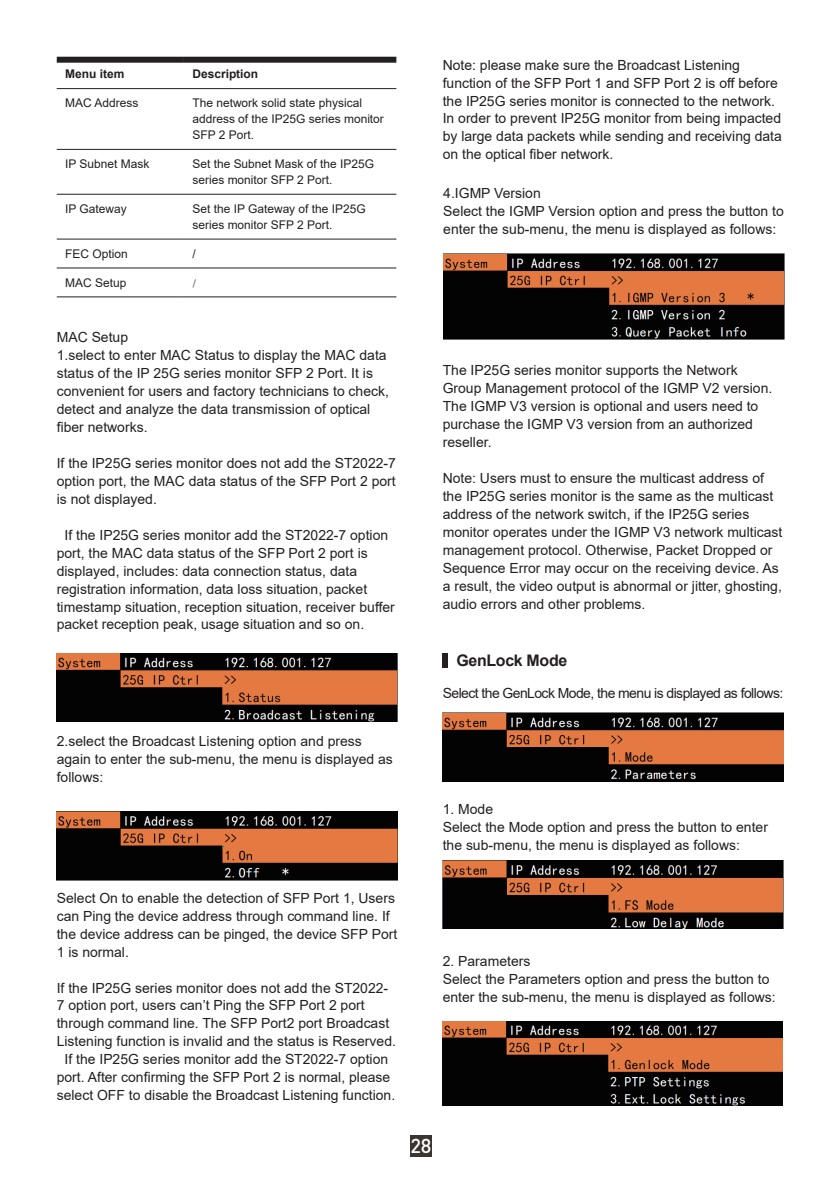
<style>
.page{position:relative;width:840px;height:1191px;background:#fff}
.page>*{position:absolute;margin:0;border:0;box-sizing:border-box;transform-origin:0 0}
.t1{font:500 20px "DIN Pro";color:#fff}
.t2{font:700 16px "Arial";letter-spacing:-.02em;color:#231f20}
.t3{font:14px/18px "Arial";color:#231f20}
.t4{font:14px "Arial";letter-spacing:-.04em;color:#231f20}
.t5{font:12px/16px "Arial";color:#231f20}
.t6{font:700 12px "Arial";color:#231f20}
.t7{font:300 12px "Adobe Song Std";color:#231f20}
</style>
<div class="page">
<div style="left:410px;top:1135px;width:21px;height:22px;background:#3b3532"></div>
<div style="left:57px;top:57px;width:127px;height:6px;background:#231f20"></div>
<div style="left:184px;top:57px;width:212px;height:6px;background:#231f20"></div>
<hr style="left:57px;top:88px;width:127px;height:1px;background:#231f20">
<hr style="left:184px;top:88px;width:212px;height:1px;background:#231f20">
<hr style="left:57px;top:149px;width:127px;height:1px;background:#231f20">
<hr style="left:184px;top:149px;width:212px;height:1px;background:#231f20">
<hr style="left:57px;top:194px;width:127px;height:1px;background:#231f20">
<hr style="left:184px;top:194px;width:212px;height:1px;background:#231f20">
<hr style="left:57px;top:238px;width:127px;height:1px;background:#231f20">
<hr style="left:184px;top:238px;width:212px;height:1px;background:#231f20">
<hr style="left:57px;top:267px;width:127px;height:1px;background:#231f20">
<hr style="left:184px;top:267px;width:212px;height:1px;background:#231f20">
<hr style="left:57px;top:296px;width:127px;height:1px;background:#231f20">
<hr style="left:184px;top:296px;width:212px;height:1px;background:#231f20">
<img style="left:57px;top:653px;width:340px;height:68px">
<img style="left:57px;top:811px;width:340px;height:69px">
<img style="left:443px;top:254px;width:340px;height:85px">
<div style="left:442px;top:653px;width:5px;height:14px;background:#231f20"></div>
<img style="left:442px;top:713px;width:340px;height:68px">
<img style="left:442px;top:861px;width:341px;height:68px">
<img style="left:442px;top:1021px;width:339px;height:85px">
<p class="t6" style="left:65px;top:66px;width:61px">Menu item</p>
<p class="t6" style="left:192px;top:66px;width:67px">Description</p>
<p class="t5" style="left:65px;top:95px;width:75px">MAC Address</p>
<p class="t5" style="left:192px;top:95px;width:193px">The network solid state physical address of the IP25G series monitor<br>SFP 2 Port.</p>
<p class="t5" style="left:65px;top:156px;width:86px">IP Subnet Mask</p>
<p class="t5" style="left:192px;top:156px;width:183px">Set the Subnet Mask of the IP25G series monitor SFP 2 Port.</p>
<p class="t5" style="left:65px;top:201px;width:63px">IP Gateway</p>
<p class="t5" style="left:192px;top:201px;width:175px">Set the IP Gateway of the IP25G series monitor SFP 2 Port.</p>
<p class="t5" style="left:65px;top:245px;width:64px">FEC Option</p>
<p class="t5" style="left:192px;top:245px;width:5px">/</p>
<p class="t5" style="left:65px;top:274px;width:63px">MAC Setup</p>
<p class="t7" style="left:192px;top:276px;width:5px">/</p>
<p class="t3" style="left:442px;top:56px;width:340px">Note: please make sure the Broadcast Listening function of the SFP Port 1 and SFP Port 2 is off before the IP25G series monitor is connected to the network.<br>In order to prevent IP25G monitor from being impacted by large data packets while sending and receiving data on the optical fiber network.</p>
<p class="t3" style="left:443px;top:184px;width:342px">4.IGMP Version<br>Select the IGMP Version option and press the button to enter the sub-menu, the menu is displayed as follows:</p>
<p class="t3" style="left:57px;top:328px;width:333px">MAC Setup<br>1.select to enter MAC Status to display the MAC data status of the IP 25G series monitor SFP 2 Port. It is convenient for users and factory technicians to check, detect and analyze the data transmission of optical fiber networks.</p>
<p class="t3" style="left:57px;top:454px;width:340px;text-align:justify">If the IP25G series monitor does not add the ST2022-7 option port, the MAC data status of the SFP Port 2 port is not displayed.</p>
<p class="t3" style="left:57px;top:526px;width:339px;text-indent:8px">If the IP25G series monitor add the ST2022-7 option port, the MAC data status of the SFP Port 2 port is displayed, includes: data connection status, data registration information, data loss situation, packet timestamp situation, reception situation, receiver buffer packet reception peak, usage situation and so on.</p>
<p class="t3" style="left:57px;top:732px;width:337px">2.select the Broadcast Listening option and press again to enter the sub-menu, the menu is displayed as follows:</p>
<p class="t3" style="left:442px;top:361px;width:331px">The IP25G series monitor supports the Network Group Management protocol of the IGMP V2 version.<br>The IGMP V3 version is optional and users need to purchase the IGMP V3 version from an authorized reseller.</p>
<p class="t3" style="left:442px;top:469px;width:341px">Note: Users must to ensure the multicast address of the IP25G series monitor is the same as the multicast address of the network switch, if the IP25G series monitor operates under the IGMP V3 network multicast management protocol. Otherwise, Packet Dropped or Sequence Error may occur on the receiving device. As a result, the video output is abnormal or jitter, ghosting, audio errors and other problems.</p>
<p class="t2" style="left:456px;top:649px;width:112px">GenLock Mode</p>
<p class="t4" style="left:442px;top:683px;width:342px">Select the GenLock Mode, the menu is displayed as follows:</p>
<p class="t3" style="left:442px;top:800px;width:326px">1. Mode<br>Select the Mode option and press the button to enter the sub-menu, the menu is displayed as follows:</p>
<p class="t3" style="left:57px;top:888px;width:342px">Select On to enable the detection of SFP Port 1, Users can Ping the device address through command line. If the device address can be pinged, the device SFP Port 1 is normal.</p>
<p class="t3" style="left:57px;top:978px;width:333px">If the IP25G series monitor does not add the ST2022-</p>
<p class="t3" style="left:57px;top:996px;width:309px">7 option port, users can’t Ping the SFP Port 2 port</p>
<p class="t3" style="left:57px;top:1014px;width:334px">through command line. The SFP Port2 port Broadcast</p>
<p class="t3" style="left:57px;top:1032px;width:340px">Listening function is invalid and the status is Reserved.</p>
<p class="t3" style="left:64px;top:1050px;width:325px">If the IP25G series monitor add the ST2022-7 option</p>
<p class="t3" style="left:57px;top:1068px;width:335px">port. After confirming the SFP Port 2 is normal, please</p>
<p class="t3" style="left:57px;top:1086px;width:340px">select OFF to disable the Broadcast Listening function.</p>
<p class="t3" style="left:442px;top:952px;width:334px">2. Parameters<br>Select the Parameters option and press the button to enter the sub-menu, the menu is displayed as follows:</p>
<h1 class="t1" style="left:410px;top:1132px;width:23px">2 828</h1>
</div>
